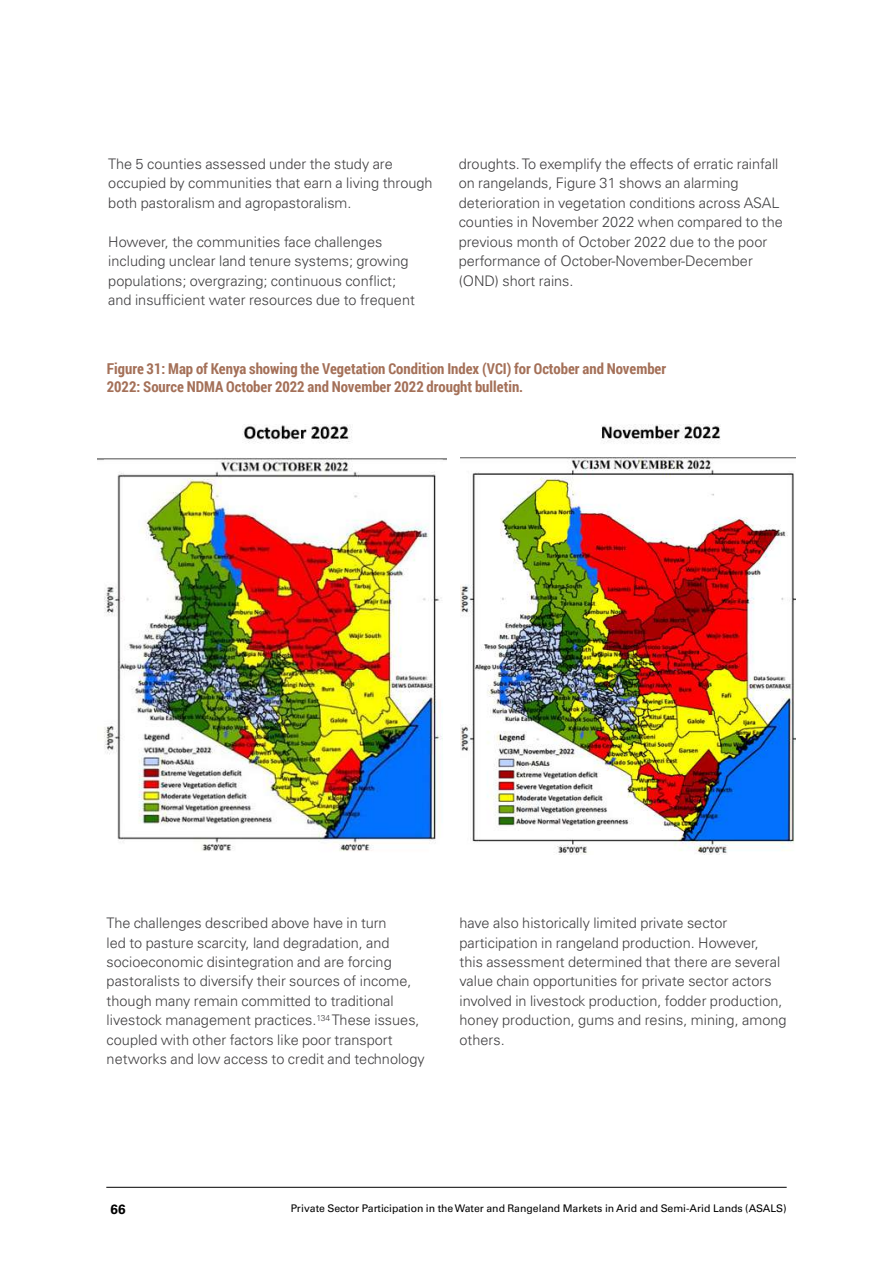
<style>
.page{position:relative;width:893px;height:1263px;background:#fff}
.page>*{position:absolute;margin:0;border:0;box-sizing:border-box;transform-origin:0 0}
.t1{font:700 15px/18px "Roboto Condensed";color:#a47058}
.t2{font:300 14.55px/19.5px "Univers LT Std";color:#414042}
.t3{font:700 13.5px "Univers LT Std";color:#000}
.t4{font:10.5px "Univers LT Std";color:#000}
</style>
<div class="page">
<hr style="left:106px;top:1187px;width:681px;height:1px;background:#000">
<img style="left:98px;top:424px;width:349px;height:427px">
<img style="left:461px;top:425px;width:334px;height:430px">
<p class="t2" style="left:108px;top:154px;width:326px">The 5 counties assessed under the study are occupied by communities that earn a living through both pastoralism and agropastoralism.</p>
<p class="t2" style="left:108px;top:232px;width:308px">However, the communities face challenges including unclear land tenure systems; growing populations; overgrazing; continuous conflict; and insufficient water resources due to frequent</p>
<p class="t2" style="left:459px;top:154px;width:326px">droughts. To exemplify the effects of erratic rainfall on rangelands, Figure 31 shows an alarming deterioration in vegetation conditions across ASAL counties in November 2022 when compared to the previous month of October 2022 due to the poor performance of October-November-December (OND) short rains.</p>
<p class="t1" style="left:107px;top:359px;width:561px">Figure 31: Map of Kenya showing the Vegetation Condition Index (VCI) for October and November<br>2022: Source NDMA October 2022 and November 2022 drought bulletin.</p>
<p class="t2" style="left:107px;top:913px;width:320px">The challenges described above have in turn<br>led to pasture scarcity, land degradation, and socioeconomic disintegration and are forcing pastoralists to diversify their sources of income, though many remain committed to traditional livestock management practices.<sup>134</sup> These issues, coupled with other factors like poor transport networks and low access to credit and technology</p>
<p class="t2" style="left:460px;top:913px;width:328px">have also historically limited private sector participation in rangeland production. However,<br>this assessment determined that there are several value chain opportunities for private sector actors involved in livestock production, fodder production, honey production, gums and resins, mining, among others.</p>
<p class="t3" style="left:111px;top:1201px;width:16px">66</p>
<p class="t4" style="left:291px;top:1201px;width:497px">Private Sector Participation in the Water and Rangeland Markets in Arid and Semi-Arid Lands (ASALS)</p>
</div>
